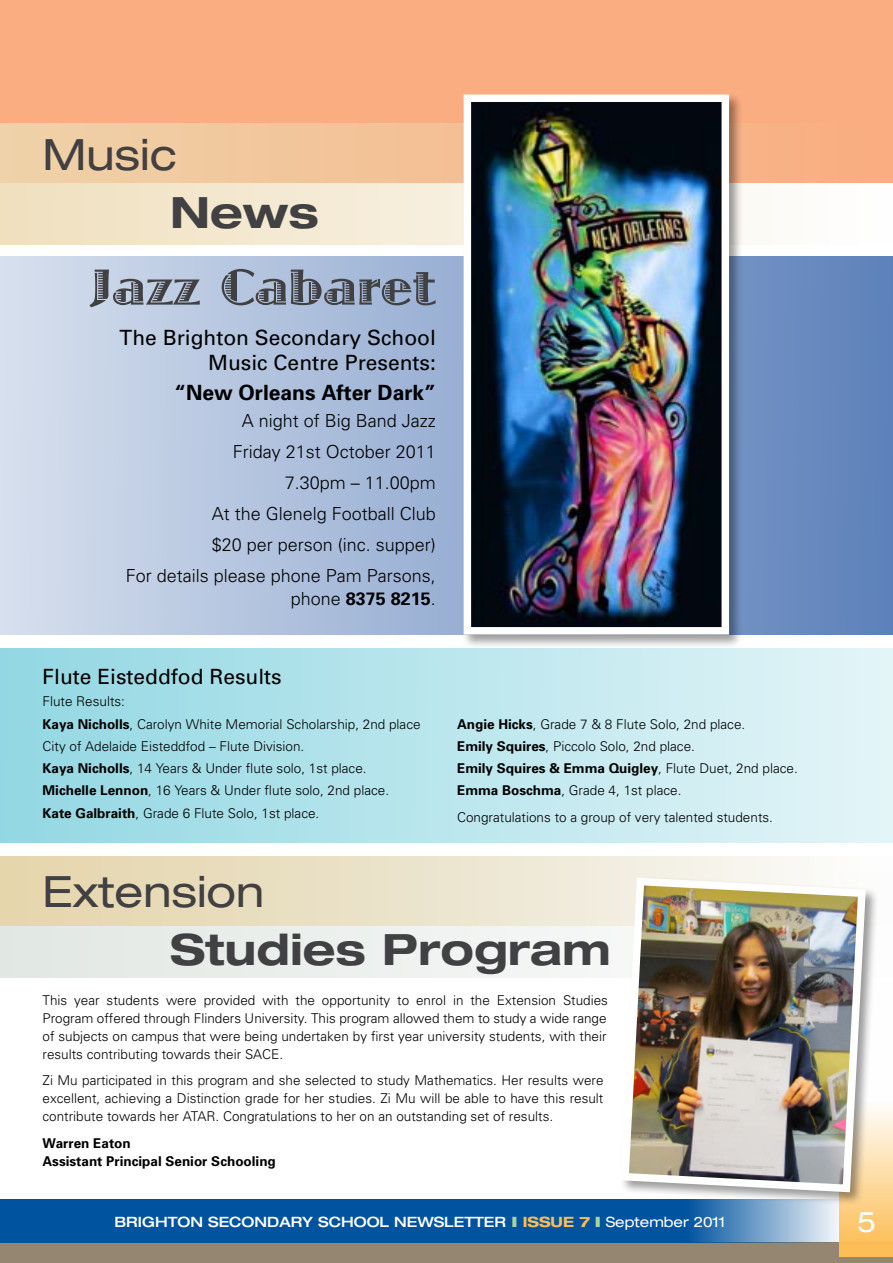
<style>
.page{position:relative;width:893px;height:1263px;background:#fff}
.page>*{position:absolute;margin:0;border:0;box-sizing:border-box;transform-origin:0 0}
.t1{font:52.5px "Jazz Let Plain";color:#414042}
.t2{font:700 expanded 43.2px "Helvetica Neue";color:#414042}
.t3{font:expanded 43.2px "Helvetica Neue";color:#414042}
.t4{font:expanded 28.5px "Helvetica Neue";color:#fff}
.t5{font:21px/25.5px "Univers";color:#000;text-align:right}
.t6{font:700 21px "Univers";color:#000}
.t7{font:300 18px/31px "Univers";color:#000;text-align:right}
.t8{font:700 18px "Univers";color:#000}
.t9{font:500 expanded 14.25px "Helvetica Neue";color:#fff}
.t10{font:300 13.5px/22.2px "Univers";color:#000}
.t11{font:700 13.5px/18px "Univers";color:#000}
.s1{font-weight:300}
.s2{font-weight:700}
.s3{font-weight:900;color:#a8d59e}
.s4{font-weight:700;color:#fdbe56}
.s5{font-weight:400}
</style>
<div class="page">
<div style="left:0;top:1243px;width:893px;height:20px;background:#948671"></div>
<svg style="left:0;top:1199px;width:839px;height:44px;background:#135fa5"></svg>
<svg style="left:839px;top:1107px;width:54px;height:149px;background:#fccf84"></svg>
<svg style="left:0;top:256px;width:893px;height:378px;background:#a3b7d8"></svg>
<div style="left:0;top:648px;width:893px;height:194px;background:linear-gradient(to right,#92d7e3,#e4f5f8)"></div>
<div style="left:0;top:0;width:893px;height:183px;background:#faad80"></div>
<svg style="left:0;top:123px;width:747px;height:121px;background:#f2d8b6"></svg>
<div style="left:461px;top:92px;width:282px;height:556px;background:#000;opacity:.4"></div>
<img style="left:473px;top:103px;width:247px;height:522px">
<div style="left:464px;top:94px;width:265px;height:540px;border:8px solid #fff"></div>
<div style="left:0;top:856px;width:893px;height:121px;background:#ecefed"></div>
<div style="left:0;top:856px;width:893px;height:70px;background:linear-gradient(to right,#e2d3a8,#fafbfb)"></div>
<div style="left:619px;top:876px;width:261px;height:330px;background:#000;opacity:.4"></div>
<img style="left:617px;top:874px;width:253px;height:322px">
<h2 class="t3" style="left:43px;top:128px;width:136px">Music</h2>
<h2 class="t2" style="left:170px;top:185px;width:150px">News</h2>
<h1 class="t1" style="left:91px;top:245px;width:346px">Jazz Cabaret</h1>
<h3 class="t5" style="left:120px;top:325px;width:318px">The Brighton Secondary School<br>Music Centre Presents:</h3>
<h3 class="t6" style="left:174px;top:380px;width:263px">“New Orleans After Dark”</h3>
<h3 class="t7" style="left:126px;top:405px;width:312px">A night of Big Band Jazz<br>Friday 21st October 2011<br>7.30pm – 11.00pm<br>At the Glenelg Football Club<br>$20 per person (inc. supper)<br>For details please phone Pam Parsons,</h3>
<h3 class="t8" style="left:291px;top:587px;width:147px"><span class="s1">phone</span> 8375 8215<span class="s1">.</span></h3>
<h3 class="t5" style="left:43px;top:664px;width:241px">Flute Eisteddfod Results</h3>
<p class="t10" style="left:43px;top:690px;width:380px">Flute Results:<br><span class="s2">Kaya Nicholls</span>, Carolyn White Memorial Scholarship, 2nd place City of Adelaide Eisteddfod – Flute Division.<br><span class="s2">Kaya Nicholls</span>, 14 Years &amp; Under flute solo, 1st place.<br><span class="s2">Michelle Lennon</span>, 16 Years &amp; Under flute solo, 2nd place.<br><span class="s2">Kate Galbraith</span>, Grade 6 Flute Solo, 1st place.</p>
<p class="t10" style="left:457px;top:713px;width:342px"><span class="s2">Angie Hicks</span>, Grade 7 &amp; 8 Flute Solo, 2nd place.<br><span class="s2">Emily Squires</span>, Piccolo Solo, 2nd place.<br><span class="s2">Emily Squires &amp; Emma Quigley</span>, Flute Duet, 2nd place.<br><span class="s2">Emma Boschma</span>, Grade 4, 1st place.</p>
<p class="t10" style="left:457px;top:806px;width:317px">Congratulations to a group of very talented students.</p>
<h2 class="t3" style="left:43px;top:865px;width:223px">Extension</h2>
<h2 class="t2" style="left:170px;top:922px;width:442px">Studies Program</h2>
<p class="t10" style="left:43px;top:991px;width:567px;line-height:18px;text-align:justify">This year students were provided with the opportunity to enrol in the Extension Studies Program offered through Flinders University. This program allowed them to study a wide range of subjects on campus that were being undertaken by first year university students, with their results contributing towards their SACE.</p>
<p class="t10" style="left:43px;top:1071px;width:563px;line-height:18px;text-align:justify">Zi Mu participated in this program and she selected to study Mathematics. Her results were excellent, achieving a Distinction grade for her studies. Zi Mu will be able to have this result contribute towards her ATAR. Congratulations to her on an outstanding set of results.</p>
<p class="t11" style="left:43px;top:1134px;width:235px">Warren Eaton<br>Assistant Principal Senior Schooling</p>
<p class="t9" style="left:114px;top:1213px;width:612px">BRIGHTON SECONDARY SCHOOL NEWSLETTER <span class="s3">I</span> <span class="s4">ISSUE 7</span> <span class="s3">I</span> <span class="s5">September 2011</span></p>
<h3 class="t4" style="left:857px;top:1204px;width:21px">5</h3>
</div>
